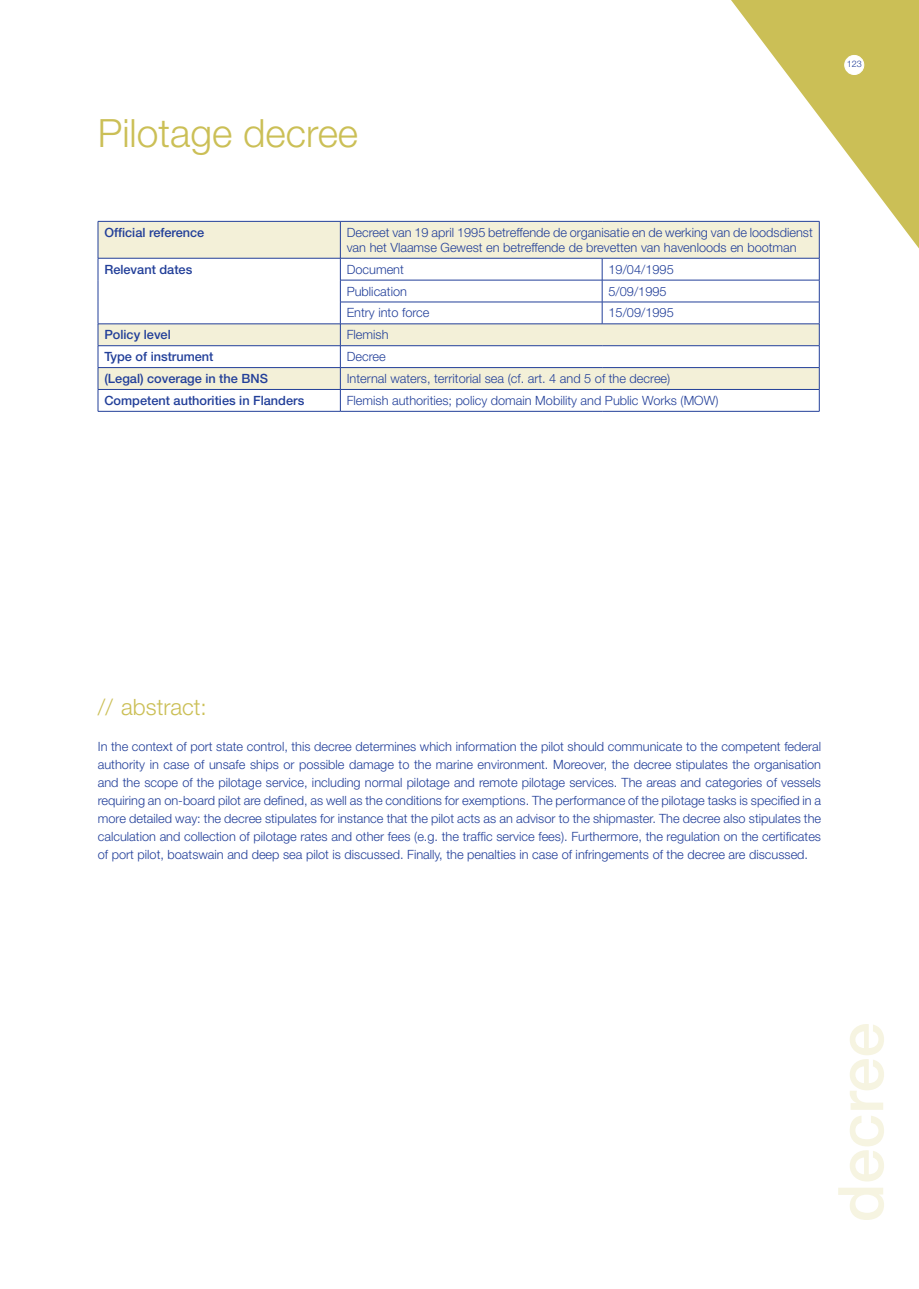
<style>
.page{position:relative;width:919px;height:1289px;background:#fff}
.page>*{position:absolute;margin:0;border:0;box-sizing:border-box;transform-origin:0 0}
.t1{font:500 63px "Helvetica Neue LT Pro";color:#f6f4e1}
.t2{font:300 39px "Helvetica Neue LT Pro";color:#cbbf56}
.t3{font:300 22.5px "Helvetica Neue LT Pro";color:#cbbf56}
.body_tabel{font:300 12.75px/18px "Helvetica Neue LT Pro";color:#223f99;text-align:justify}
.t4{font:500 12.75px "Helvetica Neue LT Pro";color:#223f99}
.t5{font:300 9px "Helvetica Neue LT Pro";color:#223f99}
</style>
<div class="page">
<svg style="left:731px;top:0;width:187px;height:247px"></svg>
<svg style="left:99px;top:222px;width:720px;height:167px"></svg>
<hr style="left:819px;top:221px;width:1px;height:37px;background:#223f99">
<hr style="left:98px;top:221px;width:1px;height:37px;background:#223f99">
<hr style="left:98px;top:221px;width:242px;height:1px;background:#223f99">
<hr style="left:340px;top:221px;width:262px;height:1px;background:#223f99">
<hr style="left:602px;top:221px;width:217px;height:1px;background:#223f99">
<hr style="left:340px;top:221px;width:1px;height:37px;background:#223f99">
<hr style="left:98px;top:258px;width:242px;height:1px;background:#223f99">
<hr style="left:340px;top:258px;width:262px;height:1px;background:#223f99">
<hr style="left:602px;top:258px;width:217px;height:1px;background:#223f99">
<svg style="left:602px;top:258px;width:1px;height:65px"></svg>
<svg style="left:819px;top:258px;width:1px;height:153px"></svg>
<hr style="left:340px;top:280px;width:262px;height:1px;background:#223f99">
<hr style="left:602px;top:280px;width:217px;height:1px;background:#223f99">
<hr style="left:340px;top:302px;width:262px;height:1px;background:#223f99">
<hr style="left:602px;top:302px;width:217px;height:1px;background:#223f99">
<hr style="left:98px;top:323px;width:242px;height:1px;background:#223f99">
<hr style="left:340px;top:323px;width:262px;height:1px;background:#223f99">
<hr style="left:602px;top:323px;width:217px;height:1px;background:#223f99">
<hr style="left:98px;top:345px;width:242px;height:1px;background:#223f99">
<hr style="left:340px;top:345px;width:262px;height:1px;background:#223f99">
<hr style="left:602px;top:345px;width:217px;height:1px;background:#223f99">
<hr style="left:98px;top:367px;width:242px;height:1px;background:#223f99">
<hr style="left:340px;top:367px;width:262px;height:1px;background:#223f99">
<hr style="left:602px;top:367px;width:217px;height:1px;background:#223f99">
<svg style="left:98px;top:258px;width:1px;height:153px"></svg>
<hr style="left:98px;top:389px;width:242px;height:1px;background:#223f99">
<hr style="left:340px;top:389px;width:262px;height:1px;background:#223f99">
<hr style="left:602px;top:389px;width:217px;height:1px;background:#223f99">
<svg style="left:340px;top:258px;width:1px;height:153px"></svg>
<hr style="left:98px;top:411px;width:242px;height:1px;background:#223f99">
<hr style="left:340px;top:411px;width:262px;height:1px;background:#223f99">
<hr style="left:602px;top:411px;width:217px;height:1px;background:#223f99">
<div style="left:844px;top:55px;width:19px;height:19px;background:#fff;border-radius:50%"></div>
<div style="left:844px;top:55px;width:19px;height:20px;border:1px solid #fff;border-radius:50%"></div>
<p class="t2" style="left:98px;top:109px;width:262px">Pilotage decree</p>
<p class="t4" style="left:104px;top:225px;width:101px">Official reference</p>
<p class="body_tabel" style="left:347px;top:224px;width:467px;line-height:15px">Decreet van 19 april 1995 betreffende de organisatie en de werking van de loodsdienst van het Vlaamse Gewest en betreffende de brevetten van havenloods en bootman</p>
<p class="t4" style="left:104px;top:261px;width:89px">Relevant dates</p>
<p class="body_tabel" style="left:347px;top:260px;width:59px">Document</p>
<p class="body_tabel" style="left:608px;top:260px;width:67px">19/04/1995</p>
<p class="body_tabel" style="left:347px;top:282px;width:62px">Publication</p>
<p class="body_tabel" style="left:608px;top:282px;width:60px">5/09/1995</p>
<p class="body_tabel" style="left:347px;top:304px;width:84px">Entry into force</p>
<p class="body_tabel" style="left:608px;top:304px;width:67px">15/09/1995</p>
<p class="t4" style="left:104px;top:327px;width:68px">Policy level</p>
<p class="body_tabel" style="left:347px;top:325px;width:43px">Flemish</p>
<p class="t4" style="left:104px;top:349px;width:111px">Type of instrument</p>
<p class="body_tabel" style="left:347px;top:347px;width:40px">Decree</p>
<p class="t4" style="left:104px;top:371px;width:165px">(Legal) coverage in the BNS</p>
<p class="body_tabel" style="left:347px;top:369px;width:325px">Internal waters, territorial sea (cf. art. 4 and 5 of the decree)</p>
<p class="t4" style="left:104px;top:393px;width:201px">Competent authorities in Flanders</p>
<p class="body_tabel" style="left:347px;top:391px;width:373px">Flemish authorities; policy domain Mobility and Public Works (MOW)</p>
<p class="t5" style="left:846px;top:59px;width:17px">123</p>
<p class="t3" style="left:98px;top:692px;width:110px">// abstract:</p>
<p class="body_tabel" style="left:98px;top:736px;width:724px">In the context of port state control, this decree determines which information the pilot should communicate to the competent federal authority in case of unsafe ships or possible damage to the marine environment. Moreover, the decree stipulates the organisation and the scope of the pilotage service, including normal pilotage and remote pilotage services. The areas and categories of vessels requiring an on-board pilot are defined, as well as the conditions for exemptions. The performance of the pilotage tasks is specified in a more detailed way: the decree stipulates for instance that the pilot acts as an advisor to the shipmaster. The decree also stipulates the calculation and collection of pilotage rates and other fees (e.g. the traffic service fees). Furthermore, the regulation on the certificates of port pilot, boatswain and deep sea pilot is discussed. Finally, the penalties in case of infringements of the decree are discussed.</p>
<p class="t1" style="left:823px;top:1222px;width:201px;rotate:-90deg">decree</p>
</div>
